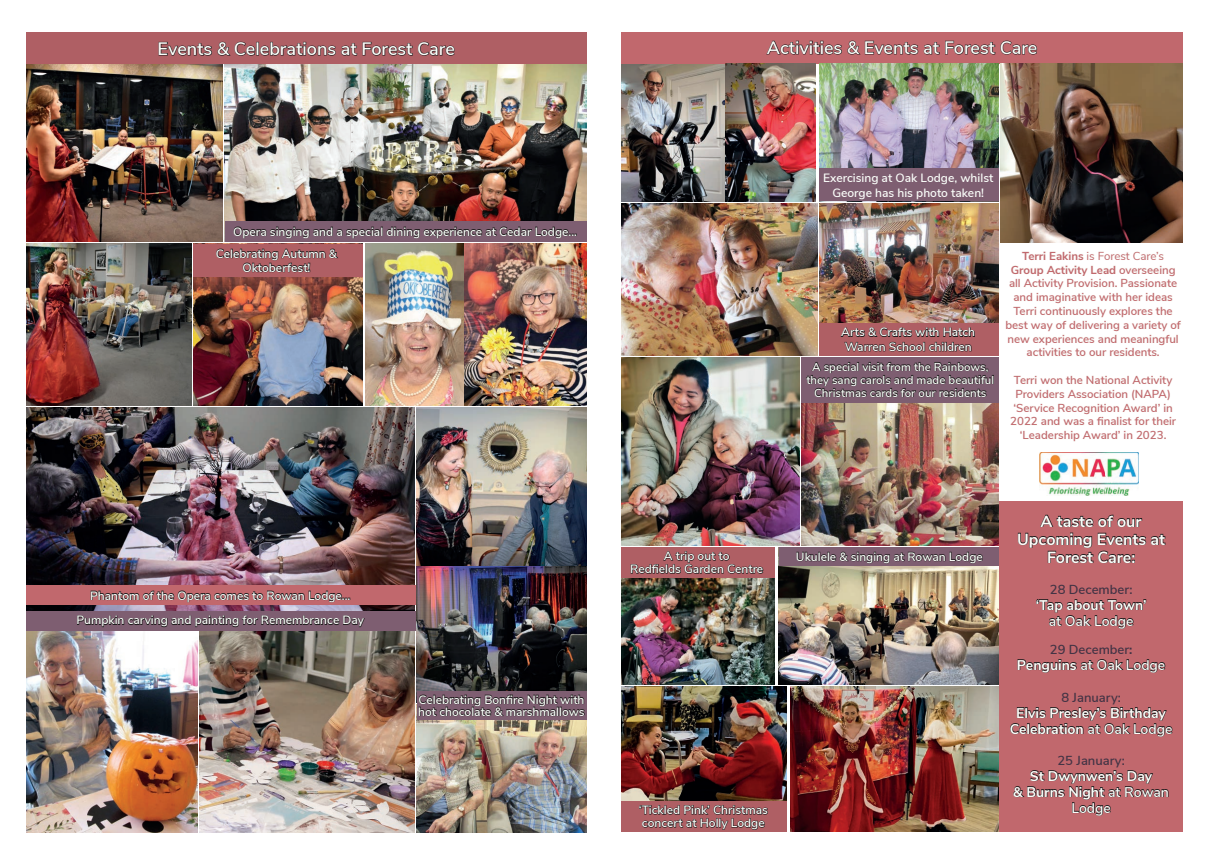
<style>
.page{position:relative;width:1208px;height:859px;background:#fff}
.page>*{position:absolute;margin:0;border:0;box-sizing:border-box;transform-origin:0 0}
.t1{font:600 18px "Nunito Sans";color:#fafdf9}
.t2{font:700 16px/18px "Nunito Sans";color:#fafdf9;text-align:center}
.t3{font:700 14px/16px "Nunito Sans";color:#fafdf9;text-align:center}
.t4{font:600 14px "Nunito Sans";color:#fafdf9}
.t5{font:600 13px "Nunito Sans";color:#433445}
.t6{font:600 12px/14.4px "Nunito Sans";color:#fafdf9}
.t7{font:600 11.5px/13.8px "Nunito Sans";color:#c1686d;text-align:center}
.t8{font:600 11.5px/13px "Nunito Sans";color:#fafdf9;text-align:center}
.s1{font-weight:700}
.s2{font-weight:400}
.s3{font-weight:600}
</style>
<div class="page">
<img style="left:621px;top:64px;width:103px;height:137px">
<img style="left:621px;top:357px;width:178px;height:188px">
<img style="left:193px;top:276px;width:170px;height:130px">
<img style="left:621px;top:578px;width:154px;height:106px">
<div style="left:621px;top:32px;width:561px;height:32px;background:#c1686d"></div>
<svg style="left:767px;top:41px;width:74px;height:13px"></svg>
<svg style="left:847px;top:41px;width:12px;height:13px"></svg>
<svg style="left:865px;top:41px;width:53px;height:13px"></svg>
<svg style="left:924px;top:42px;width:15px;height:12px"></svg>
<svg style="left:945px;top:41px;width:91px;height:13px"></svg>
<img style="left:621px;top:687px;width:165px;height:114px">
<img style="left:26px;top:244px;width:165px;height:162px">
<img style="left:790px;top:687px;width:208px;height:145px">
<img style="left:417px;top:408px;width:169px;height:157px">
<img style="left:819px;top:64px;width:179px;height:104px">
<img style="left:225px;top:63px;width:361px;height:158px">
<img style="left:465px;top:244px;width:121px;height:162px">
<img style="left:26px;top:408px;width:389px;height:203px">
<div style="left:26px;top:585px;width:389px;height:20px;background:#c1686d"></div>
<svg style="left:91px;top:591px;width:259px;height:11px"></svg>
<img style="left:779px;top:566px;width:219px;height:118px">
<img style="left:819px;top:203px;width:179px;height:120px">
<img style="left:621px;top:203px;width:196px;height:152px">
<img style="left:1001px;top:64px;width:181px;height:179px">
<img style="left:801px;top:403px;width:197px;height:142px">
<div style="left:819px;top:323px;width:179px;height:32px;background:#af5f64"></div>
<svg style="left:841px;top:328px;width:133px;height:23px"></svg>
<div style="left:999px;top:502px;width:183px;height:330px;background:#c1686d"></div>
<svg style="left:1040px;top:515px;width:102px;height:12px"></svg>
<svg style="left:1151px;top:534px;width:14px;height:11px"></svg>
<svg style="left:1018px;top:533px;width:127px;height:30px"></svg>
<svg style="left:1036px;top:599px;width:110px;height:29px"></svg>
<svg style="left:1017px;top:659px;width:148px;height:13px"></svg>
<svg style="left:1010px;top:707px;width:162px;height:29px"></svg>
<svg style="left:1013px;top:770px;width:155px;height:45px"></svg>
<img style="left:1039px;top:452px;width:100px;height:44px">
<img style="left:26px;top:63px;width:197px;height:179px">
<div style="left:225px;top:221px;width:361px;height:21px;background:#7e5e71"></div>
<div style="left:26px;top:32px;width:560px;height:31px;background:#af5f64"></div>
<svg style="left:159px;top:42px;width:53px;height:13px"></svg>
<svg style="left:218px;top:42px;width:117px;height:13px"></svg>
<svg style="left:341px;top:43px;width:16px;height:12px"></svg>
<svg style="left:363px;top:42px;width:49px;height:13px"></svg>
<svg style="left:418px;top:42px;width:36px;height:13px"></svg>
<svg style="left:234px;top:227px;width:342px;height:11px"></svg>
<img style="left:26px;top:630px;width:389px;height:202px">
<img style="left:417px;top:567px;width:169px;height:124px">
<img style="left:417px;top:719px;width:169px;height:113px">
<img style="left:365px;top:244px;width:98px;height:162px">
<img style="left:726px;top:64px;width:89px;height:137px">
<div style="left:193px;top:244px;width:170px;height:32px;background:#af5f64"></div>
<svg style="left:216px;top:249px;width:121px;height:23px"></svg>
<div style="left:26px;top:611px;width:389px;height:19px;background:#7e5e71"></div>
<svg style="left:77px;top:616px;width:287px;height:11px"></svg>
<div style="left:417px;top:691px;width:169px;height:28px;background:#7e5e71"></div>
<svg style="left:419px;top:695px;width:165px;height:21px"></svg>
<div style="left:819px;top:168px;width:179px;height:33px;background:#7e5e71"></div>
<div style="left:801px;top:357px;width:197px;height:46px;background:#7e5e71"></div>
<svg style="left:806px;top:362px;width:187px;height:35px"></svg>
<div style="left:779px;top:548px;width:219px;height:18px;background:#7e5e71"></div>
<svg style="left:796px;top:552px;width:186px;height:11px"></svg>
<div style="left:621px;top:801px;width:165px;height:31px;background:#af5f64"></div>
<svg style="left:639px;top:805px;width:128px;height:24px"></svg>
<div style="left:621px;top:547px;width:154px;height:31px;background:#af5f64"></div>
<svg style="left:631px;top:551px;width:132px;height:22px"></svg>
<h1 class="t1" style="left:158px;top:36px;width:299px">Events &amp; Celebrations at Forest Care</h1>
<h1 class="t1" style="left:767px;top:35px;width:272px">Activities &amp; Events at Forest Care</h1>
<p class="t6" style="left:216px;top:220px;width:363px;line-height:22.1px;text-indent:17px">Opera singing and a special dining experience at Cedar Lodge...<br>Celebrating Autumn &amp;</p>
<p class="t6" style="left:242px;top:260px;width:69px">Oktoberfest!</p>
<p class="t6" style="left:90px;top:587px;width:262px">Phantom of the Opera comes to Rowan Lodge...</p>
<p class="t6" style="left:76px;top:612px;width:289px">Pumpkin carving and painting for Remembrance Day</p>
<p class="t6" style="left:418px;top:693px;width:168px;line-height:12px">Celebrating Bonfire Night with hot chocolate &amp; marshmallows</p>
<p class="t6" style="left:823px;top:170px;width:172px;text-align:center">Exercising at Oak Lodge, whilst<br>George has his photo taken!</p>
<p class="t6" style="left:841px;top:324px;width:135px">Arts &amp; Crafts with Hatch<br>Warren School children</p>
<p class="t8" style="left:806px;top:359px;width:189px">A special visit from the Rainbows, they sang carols and made beautiful<br>Christmas cards for our residents</p>
<p class="t7" style="left:1005px;top:248px;width:177px"><span class="s1">Terri Eakins</span> <span class="s2">is Forest Care’s<br></span><span class="s1">Group Activity Lead</span> overseeing all Activity Provision. Passionate and imaginative with her ideas<br>Terri continuously explores the best way of delivering a variety of new experiences and meaningful activities to our residents.</p>
<p class="t7" style="left:1010px;top:372px;width:167px">Terri won the National Activity<br>Providers Association (NAPA) ‘Service Recognition Award’ in<br>2022 and was a finalist for their ‘Leadership Award’ in 2023.</p>
<p class="t6" style="left:630px;top:549px;width:135px;line-height:13px;text-align:center">A trip out to<br>Redfields Garden Centre</p>
<p class="t6" style="left:639px;top:803px;width:131px;line-height:13px">‘Tickled Pink’ Christmas concert at Holly Lodge</p>
<p class="t6" style="left:796px;top:549px;width:188px">Ukulele &amp; singing at Rowan Lodge</p>
<h2 class="t2" style="left:1017px;top:511px;width:149px">A taste of our<br>Upcoming Events at<br>Forest Care:</h2>
<p class="t5" style="left:1049px;top:579px;width:84px">28 December:</p>
<p class="t3" style="left:1035px;top:596px;width:112px">‘Tap about Town’</p>
<p class="t4" style="left:1048px;top:610px;width:86px">at Oak Lodge</p>
<p class="t5" style="left:1050px;top:639px;width:84px">29 December<span class="s1">:</span></p>
<p class="t4" style="left:1017px;top:654px;width:150px"><span class="s1">Penguins</span> at Oak Lodge</p>
<p class="t5" style="left:1061px;top:687px;width:61px">8 January:</p>
<p class="t3" style="left:1009px;top:704px;width:164px">Elvis Presley’s Birthday<br>Celebration <span class="s3">at Oak Lodge</span></p>
<p class="t5" style="left:1057px;top:750px;width:69px">25 January:</p>
<p class="t3" style="left:1013px;top:767px;width:157px">St Dwynwen’s Day<br>&amp; Burns Night <span class="s3">at Rowan<br>Lodge</span></p>
</div>
